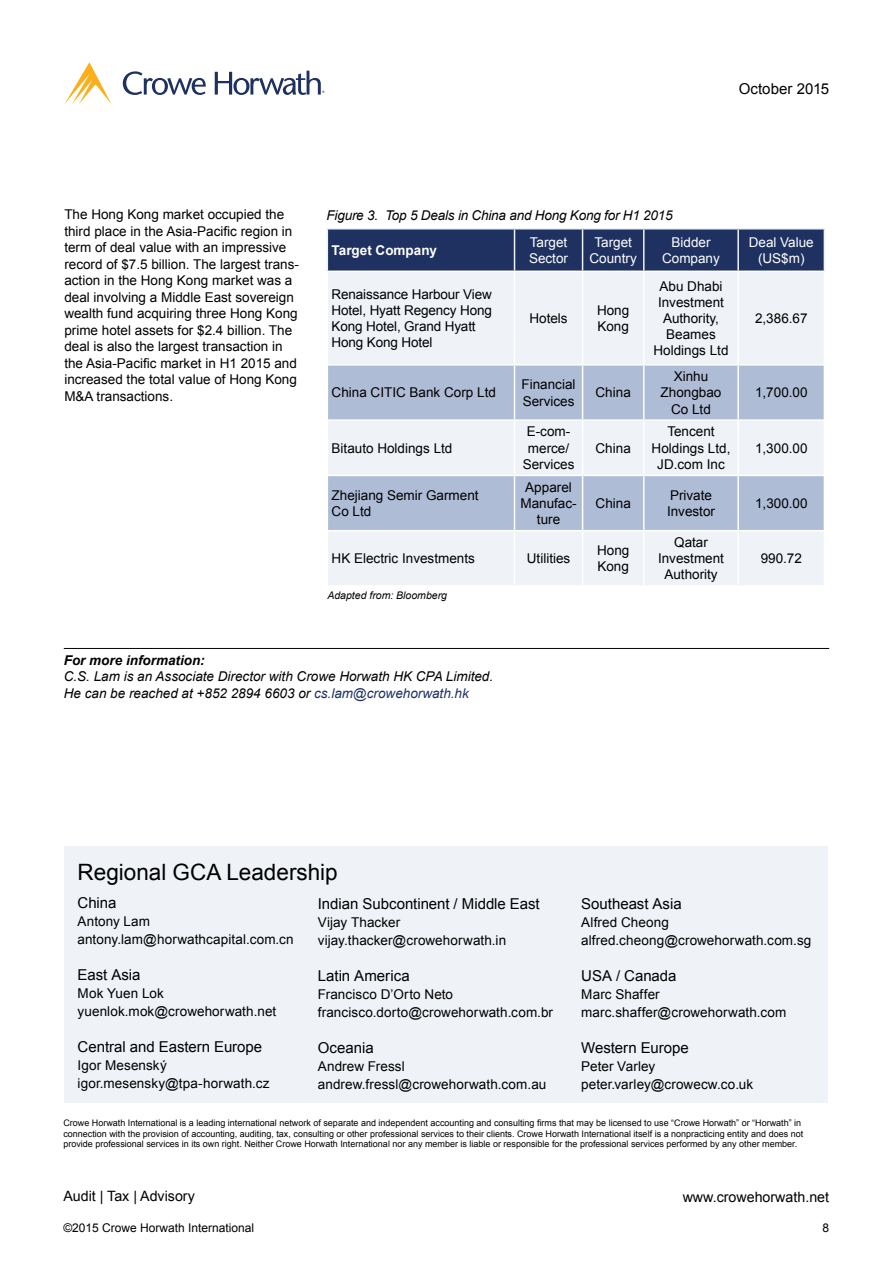
<style>
.page{position:relative;width:893px;height:1263px;background:#fff}
.page>*{position:absolute;margin:0;border:0;box-sizing:border-box;transform-origin:0 0}
.t1{font:22.5px "Arial";color:#000}
.t2{font:15px "Arial";color:#000}
.t3{font:14.25px "Arial";color:#000}
.t4{font:13.5px/16.2px "Arial";color:#000}
.t5{font:italic 13.5px/16.5px "Arial";color:#000}
.t6{font:13.5px/16.2px "Arial";color:#fff;text-align:center}
.t7{font:italic 700 13.5px "Arial";color:#000}
.t8{font:700 13.5px "Arial";color:#fff}
.t9{font:12px "Arial";color:#000}
.t10{font:italic 10.5px "Arial";color:#000}
.t11{font:9px/10.8px "Arial";color:#000}
.t12{font:6.3px "Myriad Pro";color:#1e3160}
.s1{color:#1e3160}
</style>
<div class="page">
<svg style="left:123px;top:71px;width:83px;height:24px"></svg>
<svg style="left:215px;top:71px;width:106px;height:24px"></svg>
<svg style="left:65px;top:63px;width:46px;height:41px"></svg>
<div style="left:65px;top:846px;width:763px;height:256px;background:#eff2f7"></div>
<hr style="left:64px;top:648px;width:765px;height:1px;background:#000">
<div style="left:328px;top:229px;width:496px;height:42px;background:#1e3160"></div>
<div style="left:328px;top:272px;width:496px;height:313px;background:#eff2f7"></div>
<svg style="left:328px;top:366px;width:496px;height:164px;fill:#aebcd6"></svg>
<hr style="left:514px;top:272px;width:1px;height:92px;background:#fff">
<hr style="left:582px;top:272px;width:1px;height:92px;background:#fff">
<hr style="left:643px;top:272px;width:1px;height:92px;background:#fff">
<hr style="left:737px;top:272px;width:2px;height:92px;background:#fff">
<hr style="left:514px;top:366px;width:1px;height:53px;background:#fff">
<hr style="left:582px;top:366px;width:1px;height:53px;background:#fff">
<hr style="left:643px;top:366px;width:1px;height:53px;background:#fff">
<hr style="left:737px;top:366px;width:2px;height:53px;background:#fff">
<hr style="left:327px;top:419px;width:187px;height:2px;background:#fff">
<hr style="left:514px;top:419px;width:69px;height:2px;background:#fff">
<hr style="left:514px;top:421px;width:1px;height:54px;background:#fff">
<hr style="left:583px;top:419px;width:61px;height:2px;background:#fff">
<hr style="left:582px;top:421px;width:1px;height:54px;background:#fff">
<hr style="left:644px;top:419px;width:94px;height:2px;background:#fff">
<hr style="left:643px;top:421px;width:1px;height:54px;background:#fff">
<hr style="left:738px;top:419px;width:87px;height:2px;background:#fff">
<hr style="left:737px;top:421px;width:2px;height:54px;background:#fff">
<hr style="left:327px;top:475px;width:187px;height:1px;background:#fff">
<hr style="left:514px;top:475px;width:69px;height:1px;background:#fff">
<hr style="left:514px;top:476px;width:1px;height:54px;background:#fff">
<hr style="left:583px;top:475px;width:61px;height:1px;background:#fff">
<hr style="left:582px;top:476px;width:1px;height:54px;background:#fff">
<hr style="left:644px;top:475px;width:94px;height:1px;background:#fff">
<hr style="left:643px;top:476px;width:1px;height:54px;background:#fff">
<hr style="left:738px;top:475px;width:87px;height:1px;background:#fff">
<hr style="left:737px;top:476px;width:2px;height:54px;background:#fff">
<hr style="left:327px;top:530px;width:187px;height:1px;background:#fff">
<hr style="left:514px;top:530px;width:69px;height:1px;background:#fff">
<hr style="left:514px;top:531px;width:1px;height:54px;background:#fff">
<hr style="left:583px;top:530px;width:61px;height:1px;background:#fff">
<hr style="left:582px;top:531px;width:1px;height:54px;background:#fff">
<hr style="left:644px;top:530px;width:94px;height:1px;background:#fff">
<hr style="left:643px;top:531px;width:1px;height:54px;background:#fff">
<hr style="left:738px;top:530px;width:87px;height:1px;background:#fff">
<hr style="left:737px;top:531px;width:2px;height:54px;background:#fff">
<hr style="left:327px;top:228px;width:187px;height:1px;background:#eff2f7">
<hr style="left:327px;top:229px;width:1px;height:42px;background:#eff2f7">
<hr style="left:514px;top:228px;width:69px;height:1px;background:#eff2f7">
<hr style="left:514px;top:229px;width:1px;height:42px;background:#eff2f7">
<hr style="left:583px;top:228px;width:61px;height:1px;background:#eff2f7">
<hr style="left:582px;top:229px;width:1px;height:42px;background:#eff2f7">
<hr style="left:644px;top:228px;width:94px;height:1px;background:#eff2f7">
<hr style="left:643px;top:229px;width:1px;height:42px;background:#eff2f7">
<hr style="left:738px;top:228px;width:87px;height:1px;background:#eff2f7">
<hr style="left:737px;top:229px;width:2px;height:42px;background:#eff2f7">
<hr style="left:824px;top:229px;width:1px;height:42px;background:#eff2f7">
<hr style="left:327px;top:364px;width:187px;height:2px;background:#fff">
<hr style="left:514px;top:364px;width:69px;height:2px;background:#fff">
<hr style="left:583px;top:364px;width:61px;height:2px;background:#fff">
<hr style="left:644px;top:364px;width:94px;height:2px;background:#fff">
<hr style="left:738px;top:364px;width:87px;height:2px;background:#fff">
<p class="t12" style="left:322px;top:89px;width:4px">®</p>
<p class="t2" style="left:739px;top:79px;width:92px">October 2015</p>
<p class="t4" style="left:64px;top:206px;width:236px">The Hong Kong market occupied the third place in the Asia-Pacific region in term of deal value with an impressive record of $7.5 billion. The largest trans&shy;action in the Hong Kong market was a deal involving a Middle East sovereign wealth fund acquiring three Hong Kong prime hotel assets for $2.4 billion. The deal is also the largest transaction in the Asia-Pacific market in H1 2015 and increased the total value of Hong Kong M&amp;A transactions.</p>
<p class="t5" style="left:327px;top:207px;width:348px">Figure 3. Top 5 Deals in China and Hong Kong for H1 2015</p>
<p class="t8" style="left:332px;top:241px;width:107px">Target Company</p>
<p class="t6" style="left:529px;top:234px;width:41px;text-align:left">Target<br>Sector</p>
<p class="t6" style="left:590px;top:234px;width:49px">Target<br>Country</p>
<p class="t6" style="left:662px;top:234px;width:59px">Bidder<br>Company</p>
<p class="t6" style="left:749px;top:234px;width:67px">Deal Value (US$m)</p>
<p class="t4" style="left:332px;top:286px;width:162px">Renaissance Harbour View<br>Hotel, Hyatt Regency Hong<br>Kong Hotel, Grand Hyatt<br>Hong Kong Hotel</p>
<p class="t4" style="left:653px;top:278px;width:77px;text-align:center">Abu Dhabi<br>Investment<br>Authority,<br>Beames<br>Holdings Ltd</p>
<p class="t4" style="left:529px;top:310px;width:40px">Hotels</p>
<p class="t4" style="left:597px;top:302px;width:34px">Hong<br>Kong</p>
<p class="t4" style="left:755px;top:310px;width:54px">2,386.67</p>
<p class="t4" style="left:332px;top:385px;width:166px">China CITIC Bank Corp Ltd</p>
<p class="t4" style="left:522px;top:377px;width:56px">Financial<br>Services</p>
<p class="t4" style="left:596px;top:385px;width:37px">China</p>
<p class="t4" style="left:661px;top:368px;width:62px;text-align:center">Xinhu<br>Zhongbao<br>Co Ltd</p>
<p class="t4" style="left:755px;top:385px;width:54px">1,700.00</p>
<p class="t4" style="left:332px;top:440px;width:122px">Bitauto Holdings Ltd</p>
<p class="t4" style="left:523px;top:424px;width:53px;text-align:center">E-com&shy;merce/<br>Services</p>
<p class="t4" style="left:596px;top:440px;width:37px">China</p>
<p class="t4" style="left:652px;top:424px;width:80px;text-align:center">Tencent<br>Holdings Ltd,<br>JD.com Inc</p>
<p class="t4" style="left:755px;top:440px;width:54px">1,300.00</p>
<p class="t4" style="left:332px;top:487px;width:149px">Zhejiang Semir Garment<br>Co Ltd</p>
<p class="t4" style="left:520px;top:479px;width:58px;text-align:center">Apparel<br>Manufac&shy;ture</p>
<p class="t4" style="left:596px;top:495px;width:37px">China</p>
<p class="t4" style="left:667px;top:487px;width:50px">Private<br>Investor</p>
<p class="t4" style="left:755px;top:495px;width:54px">1,300.00</p>
<p class="t4" style="left:332px;top:550px;width:145px">HK Electric Investments</p>
<p class="t4" style="left:527px;top:550px;width:45px">Utilities</p>
<p class="t4" style="left:597px;top:542px;width:34px">Hong<br>Kong</p>
<p class="t4" style="left:658px;top:534px;width:68px;text-align:center">Qatar<br>Investment<br>Authority</p>
<p class="t10" style="left:327px;top:588px;width:121px">Adapted from: Bloomberg</p>
<p class="t4" style="left:761px;top:550px;width:43px">990.72</p>
<p class="t7" style="left:64px;top:651px;width:143px">For more information:</p>
<p class="t5" style="left:64px;top:668px;width:431px">C.S. Lam is an Associate Director with Crowe Horwath HK CPA Limited.<br>He can be reached at +852 2894 6603 or <span class="s1">cs.lam@crowehorwath.hk</span></p>
<h1 class="t1" style="left:78px;top:857px;width:262px">Regional GCA Leadership</h1>
<p class="t2" style="left:78px;top:893px;width:40px">China</p>
<p class="t4" style="left:78px;top:912px;width:218px;line-height:18px">Antony Lam antony.lam@horwathcapital.com.cn</p>
<p class="t2" style="left:78px;top:965px;width:64px">East Asia</p>
<p class="t4" style="left:78px;top:984px;width:200px;line-height:18px">Mok Yuen Lok yuenlok.mok@crowehorwath.net</p>
<p class="t2" style="left:78px;top:1037px;width:186px">Central and Eastern Europe</p>
<p class="t4" style="left:78px;top:1056px;width:193px;line-height:18px">Igor Mesenský igor.mesensky@tpa-horwath.cz</p>
<p class="t2" style="left:318px;top:893px;width:223px">Indian Subcontinent / Middle East</p>
<p class="t4" style="left:318px;top:913px;width:190px;line-height:18px">Vijay Thacker vijay.thacker@crowehorwath.in</p>
<p class="t2" style="left:318px;top:965px;width:93px">Latin America</p>
<p class="t4" style="left:318px;top:985px;width:237px;line-height:18px">Francisco D’Orto Neto francisco.dorto@crowehorwath.com.br</p>
<p class="t2" style="left:318px;top:1037px;width:57px">Oceania</p>
<p class="t4" style="left:318px;top:1057px;width:230px;line-height:18px">Andrew Fressl andrew.fressl@crowehorwath.com.au</p>
<p class="t2" style="left:581px;top:893px;width:102px">Southeast Asia</p>
<p class="t4" style="left:581px;top:913px;width:232px;line-height:18px">Alfred Cheong alfred.cheong@crowehorwath.com.sg</p>
<p class="t2" style="left:581px;top:965px;width:97px">USA / Canada</p>
<p class="t4" style="left:581px;top:985px;width:207px;line-height:18px">Marc Shaffer marc.shaffer@crowehorwath.com</p>
<p class="t2" style="left:581px;top:1037px;width:109px">Western Europe</p>
<p class="t4" style="left:581px;top:1057px;width:173px;line-height:18px">Peter Varley peter.varley@crowecw.co.uk</p>
<p class="t11" style="left:63px;top:1117px;width:741px">Crowe Horwath International is a leading international network of separate and independent accounting and consulting firms that may be licensed to use “Crowe Horwath” or “Horwath” in connection with the provision of accounting, auditing, tax, consulting or other professional services to their clients. Crowe Horwath International itself is a nonpracticing entity and does not provide professional services in its own right. Neither Crowe Horwath International nor any member is liable or responsible for the professional services performed by any other member.</p>
<p class="t3" style="left:63px;top:1186px;width:133px">Audit | Tax | Advisory</p>
<p class="t9" style="left:63px;top:1220px;width:192px">©2015 Crowe Horwath International</p>
<p class="t3" style="left:683px;top:1188px;width:148px">www.crowehorwath.net</p>
<p class="t9" style="left:822px;top:1220px;width:8px">8</p>
</div>
